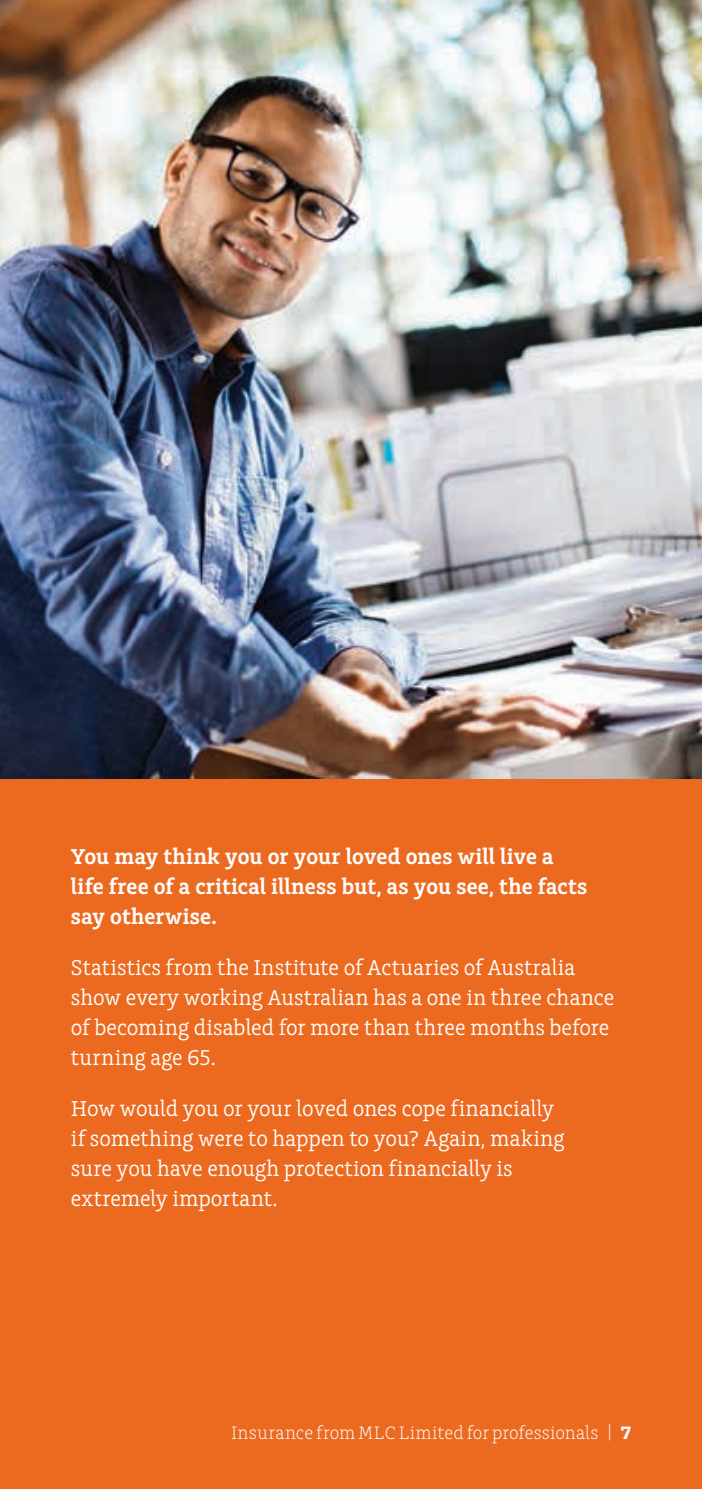
<style>
.page{position:relative;width:702px;height:1489px;background:#fff}
.page>*{position:absolute;margin:0;border:0;box-sizing:border-box;transform-origin:0 0}
.t1{font:22.5px/30px "Charlie Std";color:#fff}
.t2{font:600 22.5px/30px "Charlie Std";letter-spacing:.01em;color:#fff}
.t3{font:300 18.75px "Charlie Std";letter-spacing:.01em;color:#fff}
.s1{font-weight:700}
</style>
<div class="page">
<div style="left:0;top:0;width:702px;height:1488px;background:#ec6a20"></div>
<img style="left:0;top:0;width:702px;height:778px">
<p class="t2" style="left:71px;top:841px;width:518px">You may think you or your loved ones will live a life free of a critical illness but, as you see, the facts say otherwise.</p>
<p class="t1" style="left:71px;top:952px;width:545px">Statistics from the Institute of Actuaries of Australia show every working Australian has a one in three chance of becoming disabled for more than three months before turning age 65.</p>
<p class="t1" style="left:71px;top:1094px;width:495px">How would you or your loved ones cope financially if something were to happen to you? Again, making sure you have enough protection financially is extremely important.</p>
<p class="t3" style="left:231px;top:1422px;width:401px">Insurance from MLC Limited for professionals | <span class="s1">7</span></p>
</div>
